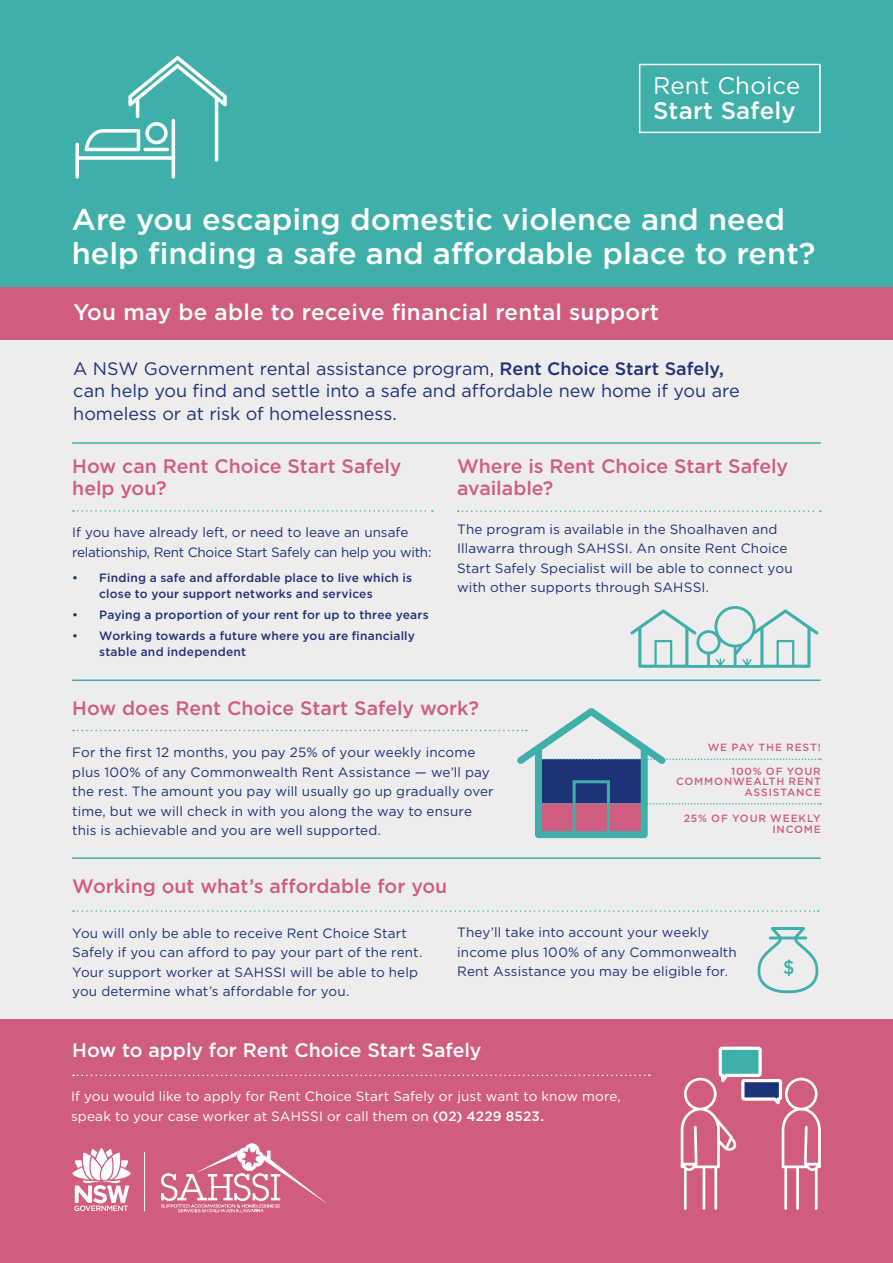
<style>
.page{position:relative;width:893px;height:1263px;background:#fff}
.page>*{position:absolute;margin:0;border:0;box-sizing:border-box;transform-origin:0 0}
.t1{font:500 30px/34.5px "Gotham";color:#fff}
.t2{font:500 24px "Gotham";letter-spacing:.01em;color:#fff}
.t3{font:24px "Gotham";letter-spacing:.01em;color:#fff}
.t4{font:500 22.5px "Gotham";letter-spacing:.01em;color:#fff}
.t5{font:500 19.5px/22.5px "Gotham";color:#d05d80}
.t6{font:500 19.5px "Gotham";letter-spacing:-.005em;color:#fff}
.t7{font:18px/22.5px "Gotham";letter-spacing:-.005em;color:#1d3278}
.t8{font:13.5px/19.5px "Gotham";letter-spacing:.01em;color:#1d3278}
.t9{font:13.5px/19.5px "Gotham";letter-spacing:.01em;color:#fff}
.t10{font:13.5px/19.5px "Gotham";letter-spacing:-.02em;color:#1d3278}
.t11{font:500 12px/16.5px "Gotham";letter-spacing:.015em;color:#1d3278}
.t12{font:500 10.5px/10.5px "Gotham";letter-spacing:.08em;color:#d05d80;text-align:right}
.s1{font-weight:500}
</style>
<div class="page">
<div style="left:0;top:0;width:893px;height:288px;background:#3fafa9"></div>
<div style="left:0;top:340px;width:893px;height:679px;background:#ededed"></div>
<div style="left:0;top:288px;width:893px;height:52px;background:#d05d80"></div>
<svg style="left:75px;top:56px;width:152px;height:123px"></svg>
<hr style="left:143px;top:148px;width:26px;height:3px;background:#fff;border-radius:2px">
<div style="left:639px;top:64px;width:182px;height:69px;border:2px solid #fff"></div>
<svg style="left:73px;top:510px;width:360px;height:2px"></svg>
<svg style="left:458px;top:510px;width:363px;height:2px"></svg>
<svg style="left:630px;top:606px;width:189px;height:62px"></svg>
<svg style="left:73px;top:910px;width:746px;height:2px"></svg>
<svg style="left:73px;top:708px;width:748px;height:130px"></svg>
<svg style="left:757px;top:927px;width:62px;height:67px"></svg>
<div style="left:0;top:1019px;width:893px;height:244px;background:#d05d80"></div>
<svg style="left:681px;top:1047px;width:140px;height:163px"></svg>
<svg style="left:73px;top:1074px;width:577px;height:2px"></svg>
<img style="left:160px;top:1143px;width:167px;height:69px">
<hr style="left:72px;top:442px;width:749px;height:2px;background:#3fafa9">
<hr style="left:72px;top:679px;width:749px;height:2px;background:#3fafa9">
<hr style="left:72px;top:857px;width:749px;height:2px;background:#3fafa9">
<svg style="left:72px;top:1147px;width:59px;height:64px"></svg>
<hr style="left:144px;top:1152px;width:1px;height:59px;background:#fff">
<h2 class="t3" style="left:653px;top:71px;width:149px">Rent Choice</h2>
<h2 class="t2" style="left:653px;top:96px;width:144px">Start Safely</h2>
<h1 class="t1" style="left:72px;top:202px;width:745px">Are you escaping domestic violence and need help finding a safe and affordable place to rent?</h1>
<h3 class="t4" style="left:73px;top:298px;width:587px">You may be able to receive financial rental support</h3>
<h3 class="t7" style="left:73px;top:357px;width:668px">A NSW Government rental assistance program, <span class="s1">Rent Choice Start Safely, </span>can help you find and settle into a safe and affordable new home if you are homeless or at risk of homelessness.</h3>
<h3 class="t5" style="left:72px;top:454px;width:331px">How can Rent Choice Start Safely help you?</h3>
<h3 class="t5" style="left:457px;top:454px;width:332px">Where is Rent Choice Start Safely available?</h3>
<p class="t10" style="left:72px;top:522px;width:361px">If you have already left, or need to leave an unsafe relationship, Rent Choice Start Safely can help you with:</p>
<p class="t11" style="left:99px;top:569px;width:314px;text-indent:-27px">• Finding a safe and affordable place to live which is close to your support networks and services</p>
<p class="t11" style="left:72px;top:606px;width:358px">• Paying a proportion of your rent for up to three years</p>
<p class="t11" style="left:99px;top:627px;width:317px;text-indent:-27px">• Working towards a future where you are financially stable and independent</p>
<p class="t8" style="left:457px;top:519px;width:337px">The program is available in the Shoalhaven and Illawarra through SAHSSI. An onsite Rent Choice Start Safely Specialist will be able to connect you with other supports through SAHSSI.</p>
<h3 class="t5" style="left:72px;top:697px;width:408px">How does Rent Choice Start Safely work?</h3>
<p class="t8" style="left:72px;top:743px;width:423px">For the first 12 months, you pay 25% of your weekly income plus 100% of any Commonwealth Rent Assistance — we’ll pay the rest. The amount you pay will usually go up gradually over time, but we will check in with you along the way to ensure this is achievable and you are well supported.</p>
<h3 class="t5" style="left:72px;top:874px;width:377px">Working out what’s affordable for you</h3>
<p class="t12" style="left:708px;top:742px;width:115px">WE PAY THE REST!</p>
<p class="t12" style="left:676px;top:766px;width:146px">100% OF YOUR<br>COMMONWEALTH RENT<br>ASSISTANCE</p>
<p class="t12" style="left:684px;top:813px;width:139px">25% OF YOUR WEEKLY<br>INCOME</p>
<p class="t8" style="left:72px;top:923px;width:352px">You will only be able to receive Rent Choice Start Safely if you can afford to pay your part of the rent.<br>Your support worker at SAHSSI will be able to help you determine what’s affordable for you.</p>
<p class="t8" style="left:457px;top:923px;width:281px">They’ll take into account your weekly income plus 100% of any Commonwealth<br>Rent Assistance you may be eligible for.</p>
<h3 class="t6" style="left:72px;top:1039px;width:411px">How to apply for Rent Choice Start Safely</h3>
<p class="t9" style="left:71px;top:1087px;width:551px">If you would like to apply for Rent Choice Start Safely or just want to know more, speak to your case worker at SAHSSI or call them on <span class="s1">(02) 4229 8523.</span></p>
</div>
